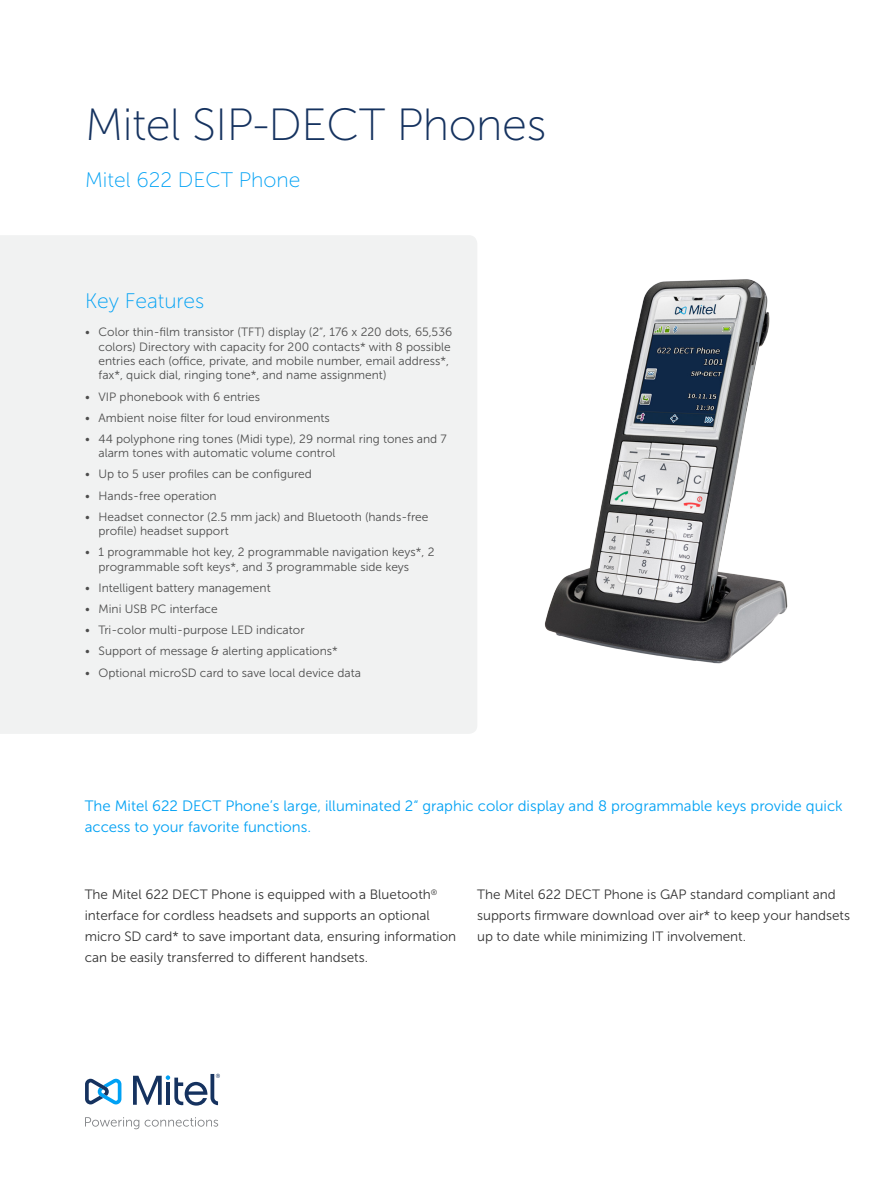
<style>
.page{position:relative;width:893px;height:1187px;background:#fff}
.page>*{position:absolute;margin:0;border:0;box-sizing:border-box;transform-origin:0 0}
.Main_Heading{font:45px "Museo Sans 100";letter-spacing:-.01em;color:#15325f}
.Main_Subhead{font:21px "Museo Sans 100";color:#00a1f4}
.Intro_paragraph{font:15px/21px "Museo Sans 300";color:#00a1f4}
.body_text{font:13.5px/21px "Museo Sans 300";color:#333}
.t1{font:12px/14.4px "Museo Sans 300";color:#4d4d4d}
</style>
<div class="page">
<svg style="left:85px;top:1117px;width:54px;height:12px"></svg>
<svg style="left:145px;top:1117px;width:73px;height:9px"></svg>
<svg style="left:85px;top:1078px;width:36px;height:26px"></svg>
<svg style="left:133px;top:1073px;width:87px;height:32px"></svg>
<div style="left:0;top:235px;width:477px;height:498px;background:#f1f2f2"></div>
<img style="left:544px;top:279px;width:244px;height:385px">
<p class="Main_Heading" style="left:85px;top:101px;width:463px">Mitel SIP-DECT Phones</p>
<p class="Main_Subhead" style="left:85px;top:169px;width:217px">Mitel 622 DECT Phone</p>
<p class="Main_Subhead" style="left:85px;top:290px;width:121px">Key Features</p>
<p class="t1" style="left:99px;top:325px;width:355px;text-indent:-14px">• Color thin-film transistor (TFT) display (2“, 176 x 220 dots, 65,536 colors) Directory with capacity for 200 contacts* with 8 possible entries each (office, private, and mobile number, email address*, fax*, quick dial, ringing tone*, and name assignment)</p>
<p class="t1" style="left:85px;top:389px;width:177px">• VIP phonebook with 6 entries</p>
<p class="t1" style="left:85px;top:410px;width:246px">• Ambient noise filter for loud environments</p>
<p class="t1" style="left:99px;top:431px;width:350px;text-indent:-14px">• 44 polyphone ring tones (Midi type), 29 normal ring tones and 7 alarm tones with automatic volume control</p>
<p class="t1" style="left:85px;top:467px;width:228px">• Up to 5 user profiles can be configured</p>
<p class="t1" style="left:85px;top:488px;width:133px">• Hands-free operation</p>
<p class="t1" style="left:99px;top:509px;width:332px;text-indent:-14px">• Headset connector (2.5 mm jack) and Bluetooth (hands-free profile) headset support</p>
<p class="t1" style="left:99px;top:545px;width:337px;text-indent:-14px">• 1 programmable hot key, 2 programmable navigation keys*, 2 programmable soft keys*, and 3 programmable side keys</p>
<p class="t1" style="left:85px;top:580px;width:187px">• Intelligent battery management</p>
<p class="t1" style="left:85px;top:601px;width:134px">• Mini USB PC interface</p>
<p class="t1" style="left:85px;top:623px;width:221px">• Tri-color multi-purpose LED indicator</p>
<p class="t1" style="left:85px;top:644px;width:254px">• Support of message &amp; alerting applications*</p>
<p class="t1" style="left:85px;top:665px;width:277px">• Optional microSD card to save local device data</p>
<p class="Intro_paragraph" style="left:85px;top:795px;width:759px">The Mitel 622 DECT Phone’s large, illuminated 2“ graphic color display and 8 programmable keys provide quick access to your favorite functions.</p>
<p class="body_text" style="left:85px;top:884px;width:373px">The Mitel 622 DECT Phone is equipped with a Bluetooth<sup>® </sup>interface for cordless headsets and supports an optional micro SD card* to save important data, ensuring information can be easily transferred to different handsets.</p>
<p class="body_text" style="left:477px;top:884px;width:374px">The Mitel 622 DECT Phone is GAP standard compliant and supports firmware download over air* to keep your handsets up to date while minimizing IT involvement.</p>
</div>
